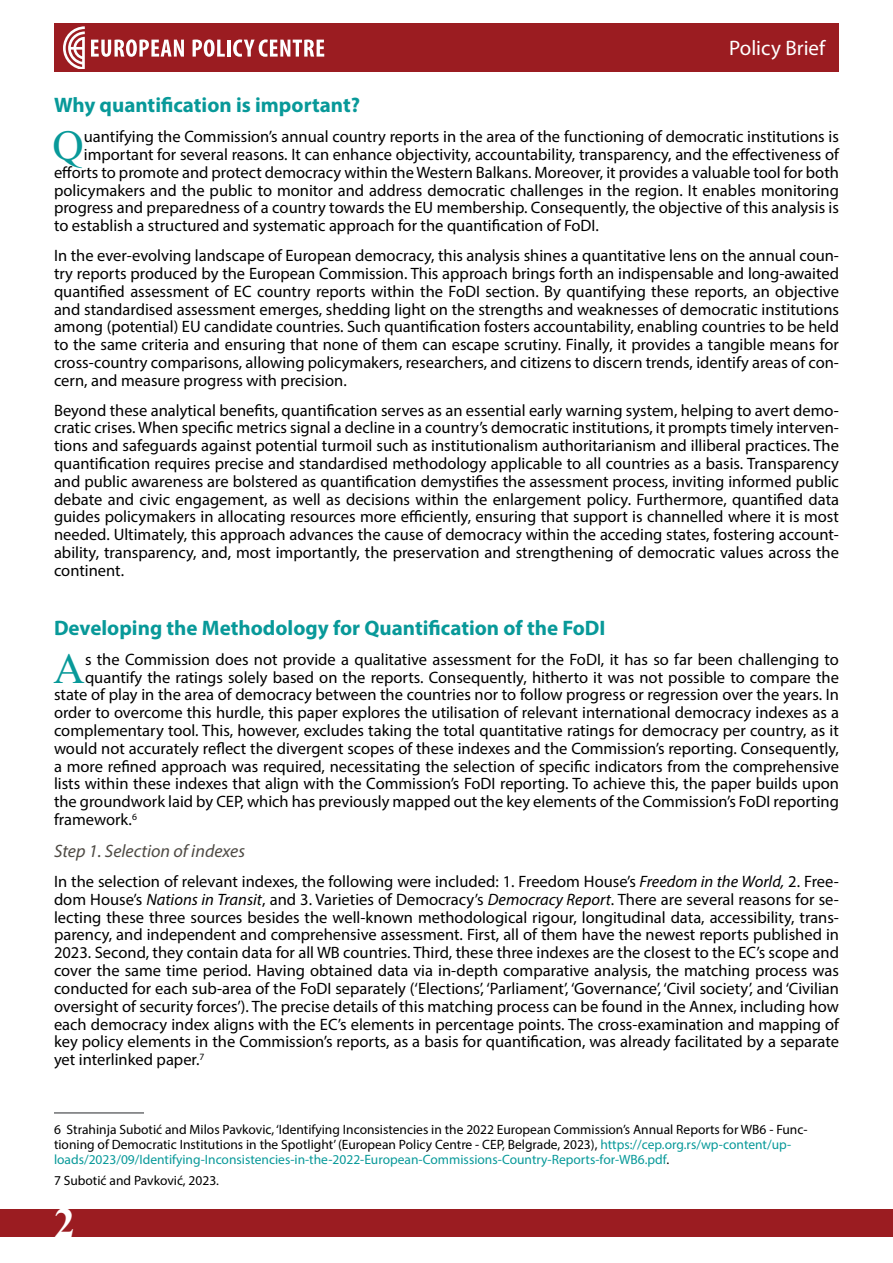
<style>
.page{position:relative;width:893px;height:1263px;background:#fff}
.page>*{position:absolute;margin:0;border:0;box-sizing:border-box;transform-origin:0 0}
.t1{font:43.35px "Times New Roman";color:#089999}
.t2{font:700 42px "Times New Roman";color:#fff}
.t3{font:700 21px "Myriad Pro";color:#089999}
.t4{font:21px "Myriad Pro";color:#fff}
.Heading_2{font:italic 18px "Myriad Pro";color:#4f4b45}
.t5{font:16.5px/17.9px "Myriad Pro";color:#000;text-align:justify}
.Footnote_style{font:13.5px/15px "Myriad Pro";color:#000}
.s1{font-style:italic}
.s2{color:#089999}
</style>
<div class="page">
<div style="left:0;top:1209px;width:893px;height:28px;background:#9b1c21"></div>
<div style="left:54px;top:24px;width:785px;height:48px;background:#9b1c21"></div>
<svg style="left:63px;top:26px;width:22px;height:43px"></svg>
<svg style="left:91px;top:39px;width:93px;height:18px"></svg>
<svg style="left:193px;top:39px;width:32px;height:18px"></svg>
<hr style="left:227px;top:40px;width:4px;height:17px;background:#feffff">
<svg style="left:233px;top:39px;width:91px;height:18px"></svg>
<hr style="left:54px;top:1112px;width:90px;height:2px;background:#6e7072">
<p class="t4" style="left:719px;top:33px;width:98px">Policy Brief</p>
<p class="t4" style="left:729px;top:35px;width:98px">Policy Brief</p>
<p class="t3" style="left:54px;top:92px;width:308px">Why quantification is important?</p>
<p class="t1" style="left:52px;top:115px;width:33px">Q</p>
<p class="t5" style="left:84px;top:128px;width:757px">uantifying the Commission’s annual country reports in the area of the functioning of democratic institutions is</p>
<p class="t5" style="left:84px;top:145px;width:757px">important for several reasons. It can enhance objectivity, accountability, transparency, and the effectiveness of</p>
<p class="t5" style="left:54px;top:163px;width:786px">efforts to promote and protect democracy within the Western Balkans. Moreover, it provides a valuable tool for both</p>
<p class="t5" style="left:54px;top:181px;width:786px">policymakers and the public to monitor and address democratic challenges in the region. It enables monitoring</p>
<p class="t5" style="left:54px;top:199px;width:786px">progress and preparedness of a country towards the EU membership. Consequently, the objective of this analysis is</p>
<p class="t5" style="left:54px;top:217px;width:546px">to establish a structured and systematic approach for the quantification of FoDI.</p>
<p class="t5" style="left:54px;top:246px;width:786px">In the ever-evolving landscape of European democracy, this analysis shines a quantitative lens on the annual coun&shy;try reports produced by the European Commission. This approach brings forth an indispensable and long-awaited quantified assessment of EC country reports within the FoDI section. By quantifying these reports, an objective and standardised assessment emerges, shedding light on the strengths and weaknesses of democratic institutions among (potential) EU candidate countries. Such quantification fosters accountability, enabling countries to be held to the same criteria and ensuring that none of them can escape scrutiny. Finally, it provides a tangible means for cross-country comparisons, allowing policymakers, researchers, and citizens to discern trends, identify areas of con&shy;cern, and measure progress with precision.</p>
<p class="t5" style="left:54px;top:401px;width:787px">Beyond these analytical benefits, quantification serves as an essential early warning system, helping to avert demo&shy;cratic crises. When specific metrics signal a decline in a country’s democratic institutions, it prompts timely interven&shy;tions and safeguards against potential turmoil such as institutionalism authoritarianism and illiberal practices. The quantification requires precise and standardised methodology applicable to all countries as a basis. Transparency and public awareness are bolstered as quantification demystifies the assessment process, inviting informed public debate and civic engagement, as well as decisions within the enlargement policy. Furthermore, quantified data guides policymakers in allocating resources more efficiently, ensuring that support is channelled where it is most needed. Ultimately, this approach advances the cause of democracy within the acceding states, fostering account&shy;ability, transparency, and, most importantly, the preservation and strengthening of democratic values across the continent.</p>
<p class="t3" style="left:54px;top:614px;width:553px">Developing the Methodology for Quantification of the FoDI</p>
<p class="t1" style="left:54px;top:637px;width:33px">A</p>
<p class="t5" style="left:85px;top:650px;width:755px">s the Commission does not provide a qualitative assessment for the FoDI, it has so far been challenging to</p>
<p class="t5" style="left:85px;top:668px;width:755px">quantify the ratings solely based on the reports. Consequently, hitherto it was not possible to compare the</p>
<p class="t5" style="left:54px;top:686px;width:786px">state of play in the area of democracy between the countries nor to follow progress or regression over the years. In</p>
<p class="t5" style="left:54px;top:703px;width:786px">order to overcome this hurdle, this paper explores the utilisation of relevant international democracy indexes as a</p>
<p class="t5" style="left:54px;top:721px;width:786px">complementary tool. This, however, excludes taking the total quantitative ratings for democracy per country, as it</p>
<p class="t5" style="left:54px;top:739px;width:786px">would not accurately reflect the divergent scopes of these indexes and the Commission’s reporting. Consequently,</p>
<p class="t5" style="left:54px;top:757px;width:786px">a more refined approach was required, necessitating the selection of specific indicators from the comprehensive</p>
<p class="t5" style="left:54px;top:775px;width:786px">lists within these indexes that align with the Commission’s FoDI reporting. To achieve this, the paper builds upon</p>
<p class="t5" style="left:54px;top:792px;width:786px">the groundwork laid by CEP, which has previously mapped out the key elements of the Commission’s FoDI reporting</p>
<p class="t5" style="left:54px;top:810px;width:84px">framework.<sup>6</sup></p>
<p class="Heading_2" style="left:54px;top:840px;width:193px">Step 1. Selection of indexes</p>
<p class="t5" style="left:54px;top:872px;width:786px">In the selection of relevant indexes, the following were included: 1. Freedom House’s <span class="s1">Freedom in the World,</span> 2. Free&shy;dom House’s <span class="s1">Nations in Transit</span>, and 3. Varieties of Democracy’s <span class="s1">Democracy Report</span>. There are several reasons for se&shy;lecting these three sources besides the well-known methodological rigour, longitudinal data, accessibility, trans&shy;parency, and independent and comprehensive assessment. First, all of them have the newest reports published in 2023. Second, they contain data for all WB countries. Third, these three indexes are the closest to the EC’s scope and cover the same time period. Having obtained data via in-depth comparative analysis, the matching process was conducted for each sub-area of the FoDI separately (‘Elections’, ‘Parliament’, ‘Governance’, ‘Civil society’, and ‘Civilian oversight of security forces’). The precise details of this matching process can be found in the Annex, including how each democracy index aligns with the EC’s elements in percentage points. The cross-examination and mapping of key policy elements in the Commission’s reports, as a basis for quantification, was already facilitated by a separate yet interlinked paper.<sup>7</sup></p>
<p class="Footnote_style" style="left:54px;top:1122px;width:755px">6 Strahinja Subotić and Milos Pavkovic, ‘Identifying Inconsistencies in the 2022 European Commission’s Annual Reports for WB6 - Func&shy;tioning of Democratic Institutions in the Spotlight’ (European Policy Centre - CEP, Belgrade, 2023), <span class="s2">https://cep.org.rs/wp-content/up&shy;loads/2023/09/Identifying-Inconsistencies-in-the-2022-European-Commissions-Country-Reports-for-WB6.pdf</span>.</p>
<p class="Footnote_style" style="left:54px;top:1173px;width:167px">7 Subotić and Pavković, 2023.</p>
<h2 class="t2" style="left:54px;top:1193px;width:22px">2</h2>
</div>
